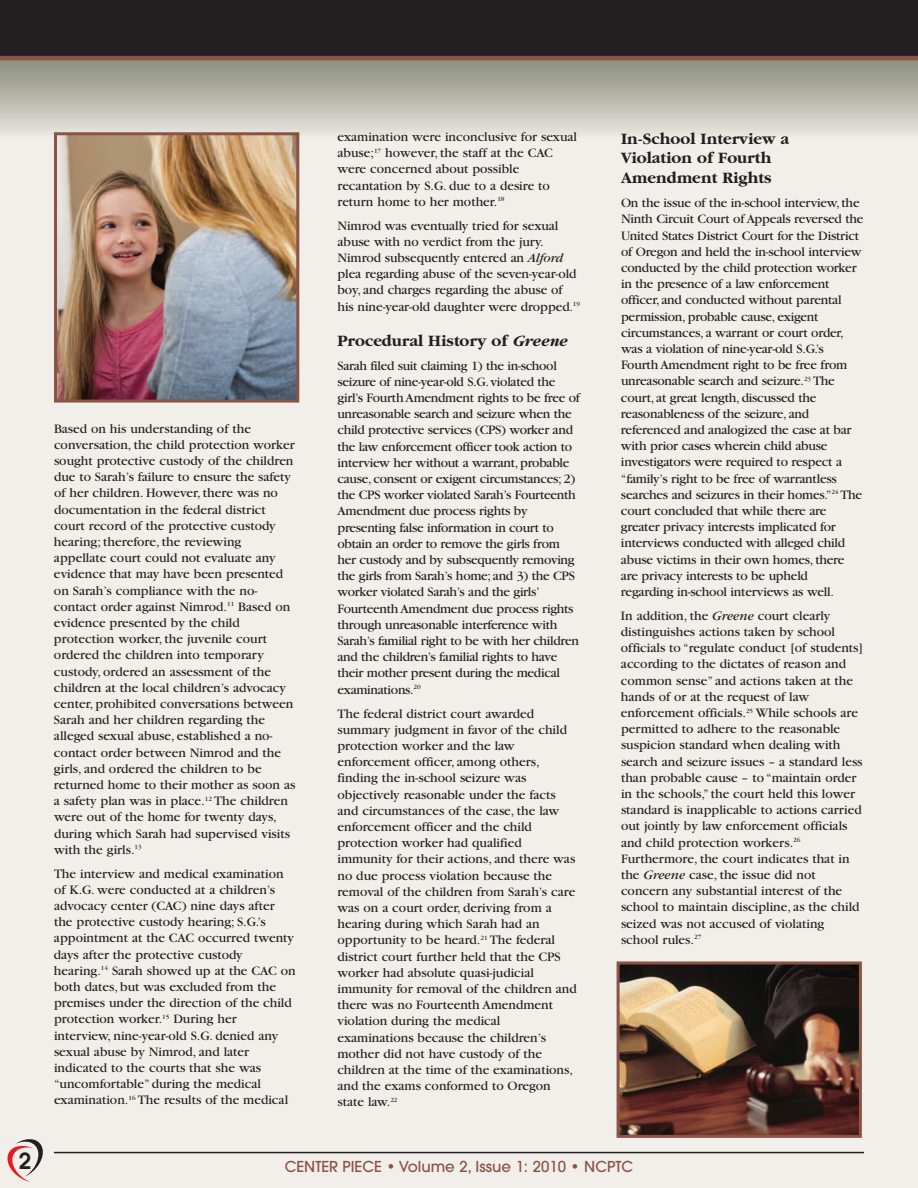
<style>
.page{position:relative;width:918px;height:1188px;background:#fff}
.page>*{position:absolute;margin:0;border:0;box-sizing:border-box;transform-origin:0 0}
.t1{font:600 22.05px "Avant Garde";color:#231f20}
.t2{font:700 16.5px/19.8px "Garamond";color:#231f20}
.t3{font:500 15px "Avant Garde";color:#8a5344}
.t4{font:13.5px/16.2px "Garamond";color:#231f20}
.t5{font:13.5px/16.2px "Garamond";letter-spacing:-.02em;color:#231f20}
.s1{font-style:italic}
</style>
<div class="page">
<div style="left:0;top:126px;width:918px;height:1062px;background:#f2efea"></div>
<hr style="left:0;top:60px;width:918px;height:3px;background:#767964">
<hr style="left:0;top:63px;width:918px;height:2px;background:#7a7d67">
<hr style="left:0;top:65px;width:918px;height:2px;background:#7c7f69">
<hr style="left:0;top:67px;width:918px;height:3px;background:#7f816c">
<hr style="left:0;top:70px;width:918px;height:2px;background:#828570">
<hr style="left:0;top:72px;width:918px;height:2px;background:#858773">
<hr style="left:0;top:74px;width:918px;height:2px;background:#878976">
<hr style="left:0;top:76px;width:918px;height:2px;background:#8a8c78">
<hr style="left:0;top:78px;width:918px;height:2px;background:#8c8e7c">
<hr style="left:0;top:80px;width:918px;height:2px;background:#8f907e">
<hr style="left:0;top:82px;width:918px;height:3px;background:#939381">
<hr style="left:0;top:85px;width:918px;height:2px;background:#979786">
<hr style="left:0;top:87px;width:918px;height:2px;background:#9a9a88">
<hr style="left:0;top:89px;width:918px;height:2px;background:#9c9c8c">
<hr style="left:0;top:91px;width:918px;height:2px;background:#9f9f8e">
<hr style="left:0;top:93px;width:918px;height:3px;background:#a2a292">
<hr style="left:0;top:95px;width:918px;height:2px;background:#a6a595">
<hr style="left:0;top:97px;width:918px;height:3px;background:#a9a899">
<hr style="left:0;top:100px;width:918px;height:2px;background:#aeac9e">
<hr style="left:0;top:102px;width:918px;height:2px;background:#b0afa1">
<hr style="left:0;top:104px;width:918px;height:2px;background:#b4b2a5">
<hr style="left:0;top:106px;width:918px;height:2px;background:#b7b5a9">
<hr style="left:0;top:108px;width:918px;height:3px;background:#bab9ad">
<hr style="left:0;top:111px;width:918px;height:2px;background:#bebcb1">
<hr style="left:0;top:112px;width:918px;height:3px;background:#c2bfb3">
<hr style="left:0;top:114px;width:918px;height:2px;background:#c5c2b7">
<hr style="left:0;top:116px;width:918px;height:3px;background:#c7c4bb">
<hr style="left:0;top:119px;width:918px;height:3px;background:#cdcac0">
<hr style="left:0;top:121px;width:918px;height:2px;background:#cfcec4">
<hr style="left:0;top:123px;width:918px;height:3px;background:#d4d1c8">
<hr style="left:0;top:126px;width:918px;height:2px;background:#dad7cf">
<hr style="left:0;top:128px;width:918px;height:2px;background:#dddbd2">
<hr style="left:0;top:130px;width:918px;height:2px;background:#e2dfd8">
<hr style="left:0;top:132px;width:918px;height:2px;background:#e5e3dc">
<hr style="left:0;top:134px;width:918px;height:3px;background:#e9e8e2">
<hr style="left:0;top:136px;width:918px;height:2px;background:#eeebe6">
<div style="left:0;top:0;width:918px;height:57px;background:#231f20"></div>
<hr style="left:0;top:56px;width:918px;height:4px;background:#8a5344">
<svg style="left:7px;top:1139px;width:36px;height:43px"></svg>
<hr style="left:54px;top:1152px;width:810px;height:1px;background:#231f20">
<img style="left:58px;top:136px;width:237px;height:263px">
<div style="left:54px;top:132px;width:245px;height:271px;border:3px solid #8a5344"></div>
<img style="left:621px;top:965px;width:237px;height:169px">
<div style="left:617px;top:961px;width:245px;height:177px;border:3px solid #8a5344"></div>
<p class="t4" style="left:54px;top:421px;width:243px">Based on his understanding of the conversation, the child protection worker sought protective custody of the children due to Sarah’s failure to ensure the safety of her children. However, there was no documentation in the federal district court record of the protective custody hearing; therefore, the reviewing appellate court could not evaluate any evidence that may have been presented on Sarah’s compliance with the no&shy;contact order against Nimrod.<sup>11</sup> Based on evidence presented by the child protection worker, the juvenile court ordered the children into temporary custody, ordered an assessment of the children at the local children’s advocacy center, prohibited conversations between Sarah and her children regarding the alleged sexual abuse, established a no&shy;contact order between Nimrod and the girls, and ordered the children to be returned home to their mother as soon as a safety plan was in place.<sup>12</sup> The children were out of the home for twenty days, during which Sarah had supervised visits with the girls.<sup>13</sup></p>
<p class="t4" style="left:54px;top:867px;width:243px">The interview and medical examination of K.G. were conducted at a children’s advocacy center (CAC) nine days after the protective custody hearing; S.G.’s appointment at the CAC occurred twenty days after the protective custody hearing.<sup>14</sup> Sarah showed up at the CAC on both dates, but was excluded from the premises under the direction of the child protection worker.<sup>15</sup> During her interview, nine-year-old S.G. denied any sexual abuse by Nimrod, and later indicated to the courts that she was “uncomfortable” during the medical examination.<sup>16</sup> The results of the medical</p>
<p class="t4" style="left:338px;top:130px;width:241px">examination were inconclusive for sexual abuse;<sup>17</sup> however, the staff at the CAC were concerned about possible recantation by S.G. due to a desire to return home to her mother.<sup>18</sup></p>
<p class="t4" style="left:338px;top:219px;width:244px">Nimrod was eventually tried for sexual abuse with no verdict from the jury.<br>Nimrod subsequently entered an <span class="s1">Alford </span>plea regarding abuse of the seven-year-old boy, and charges regarding the abuse of his nine-year-old daughter were dropped.<sup>19</sup></p>
<p class="t2" style="left:338px;top:330px;width:232px">Procedural History of <span class="s1">Greene</span></p>
<p class="t5" style="left:338px;top:359px;width:244px">Sarah filed suit claiming 1) the in-school seizure of nine-year-old S.G.violated the girl’s Fourth Amendment rights to be free of unreasonable search and seizure when the child protective services (CPS) worker and the law enforcement officer took action to interview her without a warrant,probable cause,consent or exigent circumstances;2) the CPS worker violated Sarah’s Fourteenth Amendment due process rights by presenting false information in court to obtain an order to remove the girls from her custody and by subsequently removing the girls from Sarah’s home;and 3) the CPS worker violated Sarah’s and the girls’ Fourteenth Amendment due process rights through unreasonable interference with Sarah’s familial right to be with her children and the children’s familial rights to have their mother present during the medical examinations.<sup>20</sup></p>
<p class="t4" style="left:337px;top:706px;width:241px">The federal district court awarded summary judgment in favor of the child protection worker and the law enforcement officer, among others, finding the in-school seizure was objectively reasonable under the facts and circumstances of the case, the law enforcement officer and the child protection worker had qualified immunity for their actions, and there was no due process violation because the removal of the children from Sarah’s care was on a court order, deriving from a hearing during which Sarah had an opportunity to be heard.<sup>21</sup> The federal district court further held that the CPS worker had absolute quasi-judicial immunity for removal of the children and there was no Fourteenth Amendment violation during the medical examinations because the children’s mother did not have custody of the children at the time of the examinations, and the exams conformed to Oregon state law.<sup>22</sup></p>
<p class="t2" style="left:621px;top:128px;width:170px">In-School Interview a<br>Violation of Fourth<br>Amendment Rights</p>
<p class="t4" style="left:621px;top:196px;width:244px">On the issue of the in-school interview, the Ninth Circuit Court of Appeals reversed the United States District Court for the District of Oregon and held the in-school interview conducted by the child protection worker in the presence of a law enforcement officer, and conducted without parental permission, probable cause, exigent circumstances, a warrant or court order, was a violation of nine-year-old S.G.’s Fourth Amendment right to be free from unreasonable search and seizure.<sup>23</sup> The court, at great length, discussed the reasonableness of the seizure, and referenced and analogized the case at bar with prior cases wherein child abuse investigators were required to respect a “family’s right to be free of warrantless searches and seizures in their homes.”<sup>24</sup> The court concluded that while there are greater privacy interests implicated for interviews conducted with alleged child abuse victims in their own homes, there are privacy interests to be upheld regarding in-school interviews as well.</p>
<p class="t4" style="left:621px;top:609px;width:244px">In addition, the <span class="s1">Greene</span> court clearly distinguishes actions taken by school officials to “regulate conduct [of students] according to the dictates of reason and common sense” and actions taken at the hands of or at the request of law enforcement officials.<sup>25</sup> While schools are permitted to adhere to the reasonable suspicion standard when dealing with search and seizure issues – a standard less than probable cause – to “maintain order in the schools,” the court held this lower standard is inapplicable to actions carried out jointly by law enforcement officials and child protection workers.<sup>26<br></sup>Furthermore, the court indicates that in the <span class="s1">Greene</span> case, the issue did not concern any substantial interest of the school to maintain discipline, as the child seized was not accused of violating school rules.<sup>27</sup></p>
<h1 class="t1" style="left:19px;top:1152px;width:14px">2</h1>
<p class="t3" style="left:285px;top:1161px;width:350px">CENTER PIECE • Volume 2, Issue 1: 2010 • NCPTC</p>
</div>
